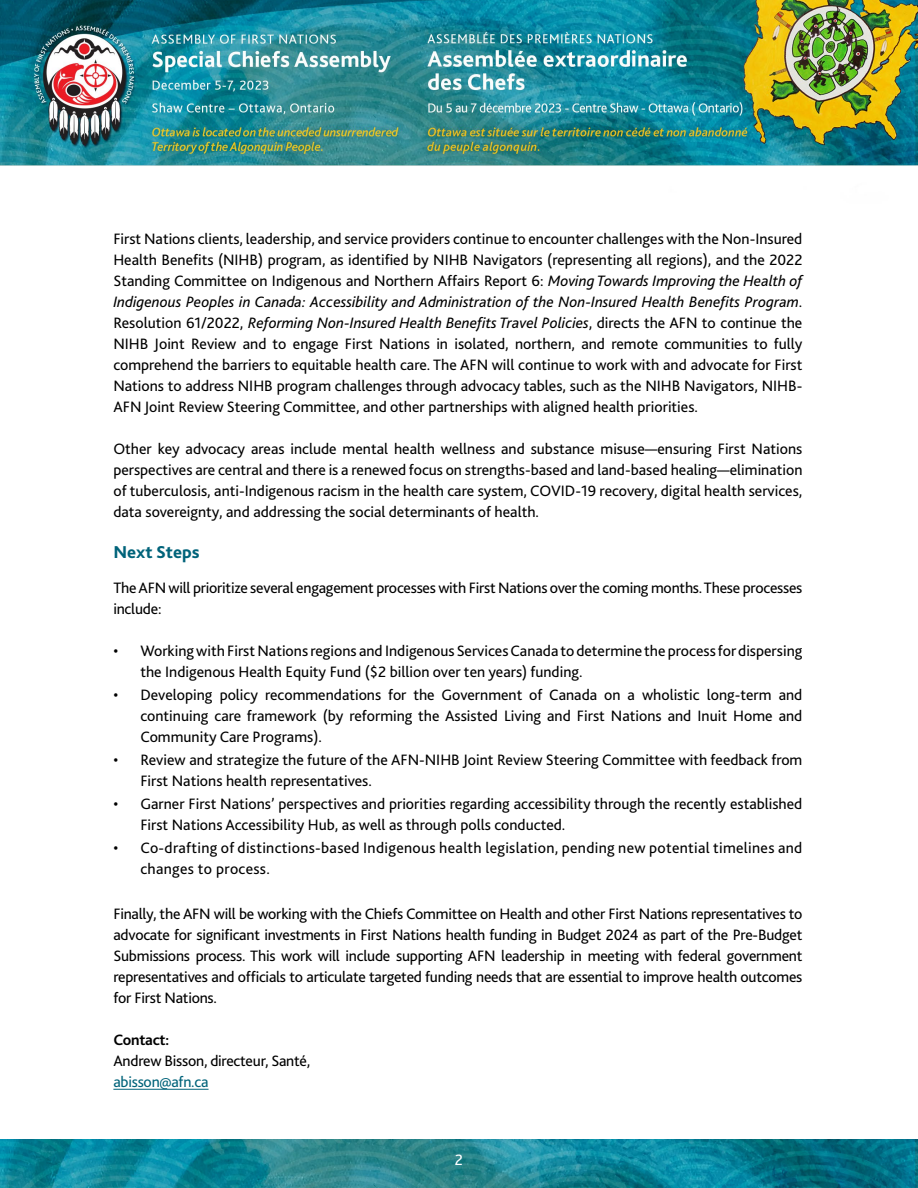
<style>
.page{position:relative;width:918px;height:1188px;background:#fff}
.page>*{position:absolute;margin:0;border:0;box-sizing:border-box;transform-origin:0 0}
.H3{font:800 18px "Bliss 2";color:#00637a}
.Body_Text{font:15.75px/21px "Bliss 2";color:#000;text-align:justify}
.Body_Text-2{font:15.75px/21px "Bliss 2";letter-spacing:.02em;color:#000}
.Body_Text-3{font:15.75px "Bliss 2";letter-spacing:-.015em;color:#00637a}
.Body_Text-4{font:700 15.75px "Bliss 2";letter-spacing:-.015em;color:#000}
.t1{font:15.75px "Bliss 2";color:#fff}
.s1{font-style:italic}
</style>
<div class="page">
<img style="left:0;top:0;width:918px;height:166px">
<img style="left:0;top:1140px;width:918px;height:48px">
<hr style="left:113px;top:1089px;width:96px;height:1px;background:#00637a">
<p class="Body_Text" style="left:113px;top:227px;width:691px">First Nations clients, leadership, and service providers continue to encounter challenges with the Non-Insured Health Benefits (NIHB) program, as identified by NIHB Navigators (representing all regions), and the 2022<br>Standing Committee on Indigenous and Northern Affairs Report 6: <span class="s1">Moving Towards Improving the Health of Indigenous Peoples in Canada: Accessibility and Administration of the Non-Insured Health Benefits Program</span>.<br>Resolution 61/2022, <span class="s1">Reforming Non-Insured Health Benefits Travel Policies</span>, directs the AFN to continue the NIHB Joint Review and to engage First Nations in isolated, northern, and remote communities to fully comprehend the barriers to equitable health care. The AFN will continue to work with and advocate for First Nations to address NIHB program challenges through advocacy tables, such as the NIHB Navigators, NIHB-AFN Joint Review Steering Committee, and other partnerships with aligned health priorities.</p>
<p class="Body_Text" style="left:113px;top:437px;width:691px">Other key advocacy areas include mental health wellness and substance misuse—ensuring First Nations perspectives are central and there is a renewed focus on strengths-based and land-based healing—elimination of tuberculosis, anti-Indigenous racism in the health care system, COVID-19 recovery, digital health services, data sovereignty, and addressing the social determinants of health.</p>
<p class="H3" style="left:113px;top:541px;width:88px">Next Steps</p>
<p class="Body_Text" style="left:113px;top:576px;width:691px">The AFN will prioritize several engagement processes with First Nations over the coming months. These processes include:</p>
<p class="Body_Text" style="left:140px;top:639px;width:664px;text-indent:-27px">• Working with First Nations regions and Indigenous Services Canada to determine the process for dispersing the Indigenous Health Equity Fund ($2 billion over ten years) funding.</p>
<p class="Body_Text" style="left:140px;top:684px;width:664px;text-indent:-27px">• Developing policy recommendations for the Government of Canada on a wholistic long-term and continuing care framework (by reforming the Assisted Living and First Nations and Inuit Home and Community Care Programs).</p>
<p class="Body_Text" style="left:140px;top:749px;width:664px;text-indent:-27px">• Review and strategize the future of the AFN-NIHB Joint Review Steering Committee with feedback from<br>First Nations health representatives.</p>
<p class="Body_Text" style="left:140px;top:793px;width:664px;text-indent:-27px">• Garner First Nations’ perspectives and priorities regarding accessibility through the recently established<br>First Nations Accessibility Hub, as well as through polls conducted.</p>
<p class="Body_Text-2" style="left:140px;top:837px;width:664px;text-indent:-27px">• Co-drafting of distinctions-based Indigenous health legislation, pending new potential timelines and changes to process.</p>
<p class="Body_Text" style="left:113px;top:903px;width:691px">Finally, the AFN will be working with the Chiefs Committee on Health and other First Nations representatives to advocate for significant investments in First Nations health funding in Budget 2024 as part of the Pre-Budget Submissions process. This work will include supporting AFN leadership in meeting with federal government representatives and officials to articulate targeted funding needs that are essential to improve health outcomes for First Nations.</p>
<p class="Body_Text-4" style="left:113px;top:1030px;width:57px">Contact:</p>
<p class="Body_Text" style="left:113px;top:1050px;width:198px">Andrew Bisson, directeur, Santé,</p>
<p class="Body_Text-3" style="left:113px;top:1072px;width:97px">abisson@afn.ca</p>
<p class="t1" style="left:455px;top:1150px;width:10px">2</p>
</div>
